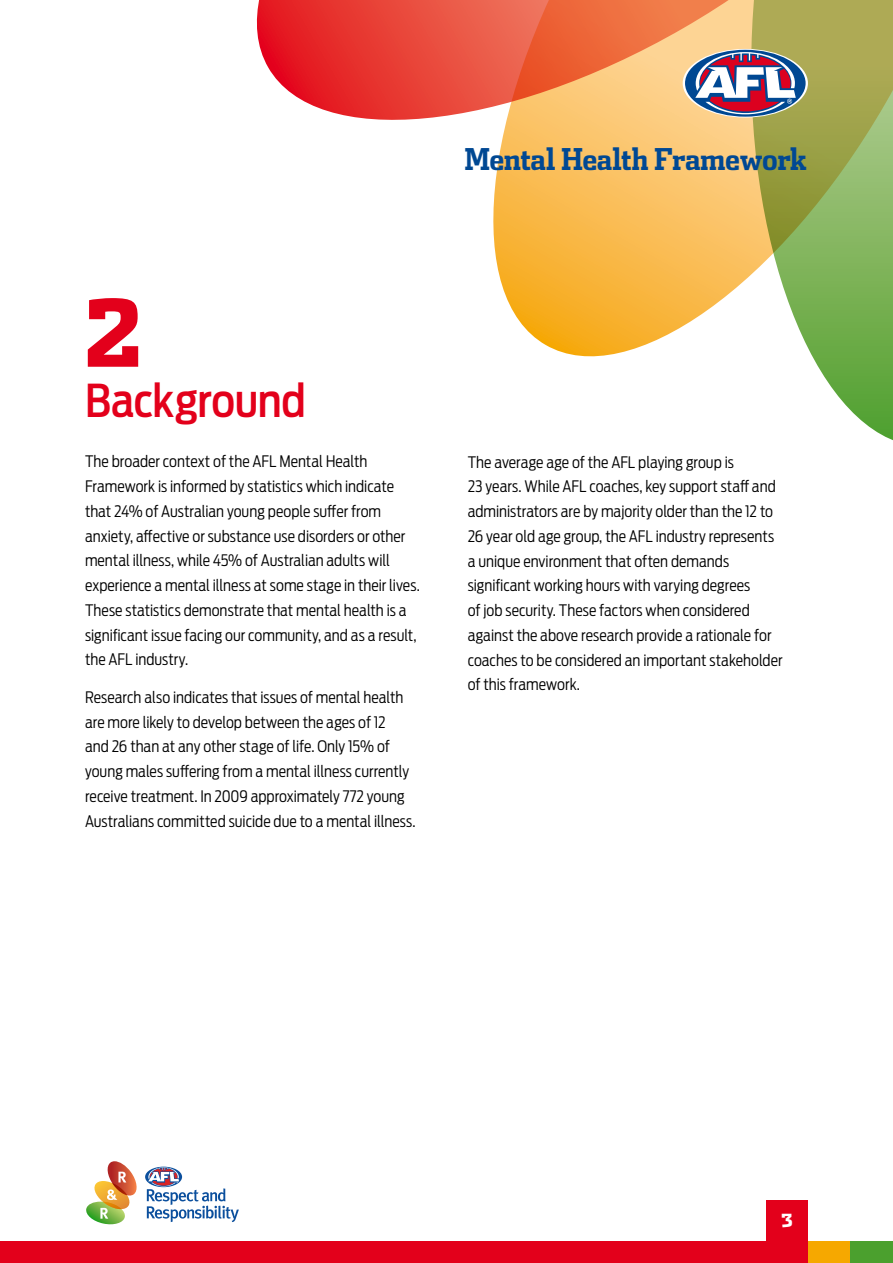
<style>
.page{position:relative;width:893px;height:1263px;background:#fff}
.page>*{position:absolute;margin:0;border:0;box-sizing:border-box;transform-origin:0 0}
.Heading_Number{font:900 91.8px "Dispatch Cond";color:#e3001b}
.Heading{font:500 45px "Antenna Cond";letter-spacing:-.01em;color:#e3001b}
.t1{font:700 30px "Dispatch Cond";letter-spacing:-.02em;color:#004893}
.t2{font:900 18px "Dispatch Cond";color:#fff}
.BodyCopy{font:300 15.75px/24.8px "Antenna Cond";color:#000}
</style>
<div class="page">
<div style="left:767px;top:1201px;width:41px;height:41px;background:#e3001b"></div>
<div style="left:0;top:1242px;width:808px;height:21px;background:#e3001b"></div>
<div style="left:808px;top:1242px;width:42px;height:21px;background:#f6a800"></div>
<div style="left:850px;top:1242px;width:43px;height:21px;background:#4ba02e"></div>
<svg style="left:144px;top:1166px;width:39px;height:21px"></svg>
<svg style="left:145px;top:1167px;width:37px;height:20px"></svg>
<svg style="left:147px;top:1167px;width:92px;height:55px"></svg>
<svg style="left:86px;top:1161px;width:51px;height:64px"></svg>
<svg style="left:836px;top:393px;width:57px;height:47px"></svg>
<svg style="left:493px;top:150px;width:400px;height:243px"></svg>
<svg style="left:256px;top:0;width:637px;height:150px;background:#e39065"></svg>
<svg style="left:683px;top:49px;width:125px;height:69px"></svg>
<div style="left:685px;top:50px;width:121px;height:67px;background:#004893;border-radius:50%"></div>
<svg style="left:695px;top:52px;width:101px;height:62px"></svg>
<h3 class="t1" style="left:464px;top:140px;width:344px">Mental Health Framework</h3>
<p class="Heading_Number" style="left:85px;top:274px;width:58px">2</p>
<p class="Heading" style="left:85px;top:374px;width:222px">Background</p>
<p class="BodyCopy" style="left:85px;top:449px;width:336px">The broader context of the AFL Mental Health Framework is informed by statistics which indicate that 24% of Australian young people suffer from anxiety, affective or substance use disorders or other mental illness, while 45% of Australian adults will experience a mental illness at some stage in their lives.<br>These statistics demonstrate that mental health is a significant issue facing our community, and as a result, the AFL industry.</p>
<p class="BodyCopy" style="left:85px;top:685px;width:332px">Research also indicates that issues of mental health are more likely to develop between the ages of 12<br>and 26 than at any other stage of life. Only 15% of young males suffering from a mental illness currently receive treatment. In 2009 approximately 772 young Australians committed suicide due to a mental illness.</p>
<p class="BodyCopy" style="left:468px;top:449px;width:316px">The average age of the AFL playing group is<br>23 years. While AFL coaches, key support staff and administrators are by majority older than the 12 to 26 year old age group, the AFL industry represents a unique environment that often demands significant working hours with varying degrees<br>of job security. These factors when considered against the above research provide a rationale for coaches to be considered an important stakeholder of this framework.</p>
<p class="t2" style="left:782px;top:1208px;width:13px">3</p>
</div>
